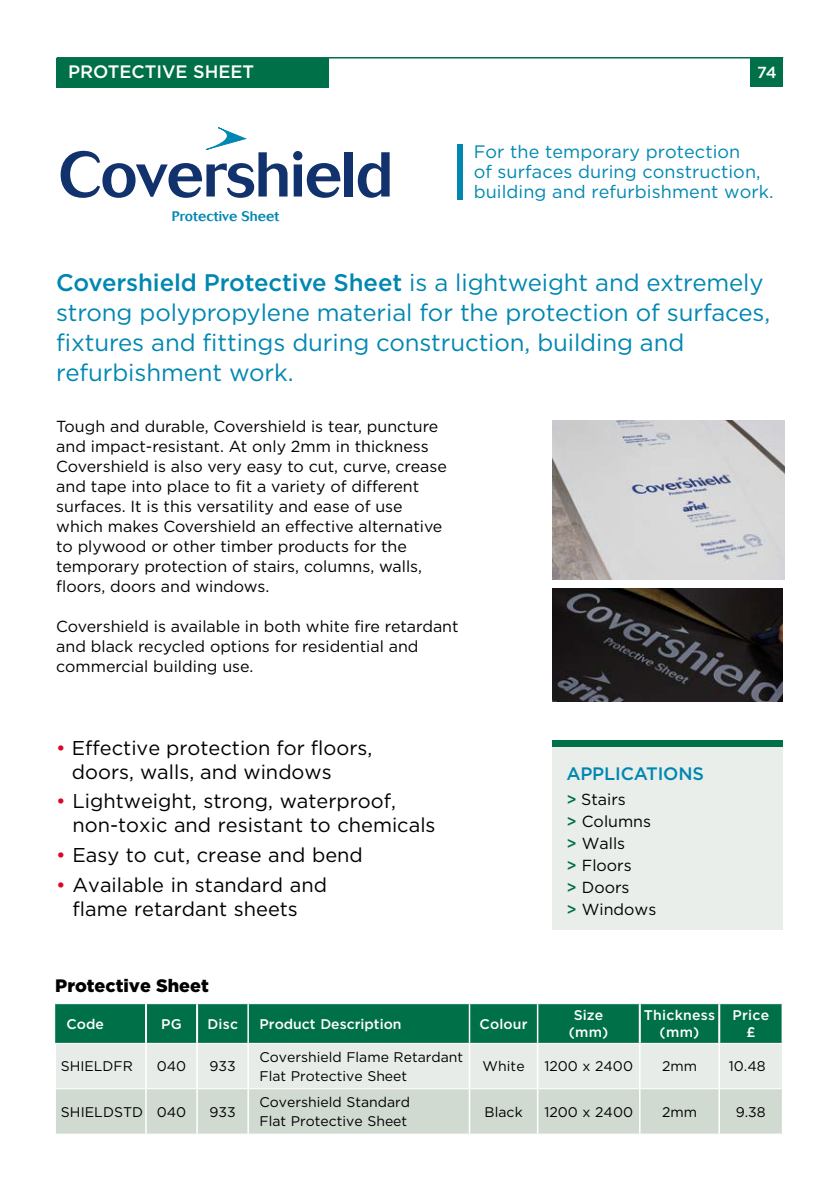
<style>
.page{position:relative;width:840px;height:1191px;background:#fff}
.page>*{position:absolute;margin:0;border:0;box-sizing:border-box;transform-origin:0 0}
.t1{font:500 62.6px "Cosmos";letter-spacing:-.02em;color:#12326e}
.t2{font:24px/30px "Gotham";letter-spacing:-.005em;color:#0087b1}
.t3{font:20px/24px "Gotham";color:#000}
.t4{font:18px/20px "Gotham";letter-spacing:.005em;color:#0087b1}
.t5{font:500 18px "Gotham";color:#fff}
.t6{font:900 18px "Gotham";color:#000}
.t7{font:500 18px "Gotham";letter-spacing:-.01em;color:#0087b1}
.t8{font:16px/20px "Gotham";color:#000}
.t9{font:500 16px "Gotham";color:#fff}
.t10{font:14px/18.8px "Gotham";color:#000}
.t11{font:500 14px/16.8px "Gotham";letter-spacing:.01em;color:#fff;text-align:center}
.t12{font:500 13.6px "Cosmos";letter-spacing:.005em;color:#0087b1}
.s1{font-weight:500}
.s2{color:#db0626}
.s3{font-weight:500;color:#007048}
</style>
<div class="page">
<div style="left:750px;top:57px;width:32px;height:30px;background:#007048"></div>
<div style="left:57px;top:58px;width:272px;height:29px;background:#007048"></div>
<hr style="left:57px;top:57px;width:725px;height:2px;background:#007048">
<img style="left:552px;top:420px;width:232px;height:160px">
<div style="left:551px;top:740px;width:231px;height:189px;background:#eaeeea"></div>
<div style="left:551px;top:740px;width:231px;height:7px;background:#007048"></div>
<svg style="left:55px;top:1004px;width:726px;height:129px;background:#9bc1b0"></svg>
<hr style="left:468px;top:1004px;width:2px;height:38px;background:#fff">
<hr style="left:536px;top:1004px;width:2px;height:38px;background:#fff">
<hr style="left:145px;top:1004px;width:2px;height:38px;background:#fff">
<hr style="left:196px;top:1004px;width:2px;height:38px;background:#fff">
<hr style="left:638px;top:1004px;width:2px;height:38px;background:#fff">
<hr style="left:717px;top:1004px;width:2px;height:38px;background:#fff">
<hr style="left:54px;top:1043px;width:2px;height:45px;background:#fff">
<hr style="left:54px;top:1088px;width:2px;height:45px;background:#fff">
<hr style="left:54px;top:1042px;width:92px;height:1px;background:#fff">
<hr style="left:56px;top:1088px;width:89px;height:1px;background:#fff">
<hr style="left:249px;top:1042px;width:220px;height:1px;background:#fff">
<hr style="left:249px;top:1088px;width:219px;height:1px;background:#fff">
<hr style="left:469px;top:1042px;width:68px;height:1px;background:#fff">
<hr style="left:470px;top:1088px;width:66px;height:1px;background:#fff">
<hr style="left:537px;top:1042px;width:102px;height:1px;background:#fff">
<hr style="left:538px;top:1088px;width:100px;height:1px;background:#fff">
<hr style="left:146px;top:1042px;width:51px;height:1px;background:#fff">
<hr style="left:197px;top:1042px;width:50px;height:1px;background:#fff">
<hr style="left:639px;top:1042px;width:79px;height:1px;background:#fff">
<hr style="left:718px;top:1042px;width:65px;height:1px;background:#fff">
<hr style="left:147px;top:1088px;width:49px;height:1px;background:#fff">
<hr style="left:198px;top:1088px;width:49px;height:1px;background:#fff">
<hr style="left:640px;top:1088px;width:78px;height:1px;background:#fff">
<hr style="left:719px;top:1088px;width:62px;height:1px;background:#fff">
<hr style="left:468px;top:1043px;width:2px;height:45px;background:#fff">
<hr style="left:468px;top:1088px;width:2px;height:45px;background:#fff">
<hr style="left:536px;top:1043px;width:2px;height:45px;background:#fff">
<hr style="left:536px;top:1088px;width:2px;height:45px;background:#fff">
<hr style="left:145px;top:1043px;width:2px;height:45px;background:#fff">
<hr style="left:196px;top:1043px;width:2px;height:45px;background:#fff">
<hr style="left:638px;top:1043px;width:2px;height:45px;background:#fff">
<hr style="left:718px;top:1043px;width:1px;height:45px;background:#fff">
<hr style="left:145px;top:1088px;width:2px;height:45px;background:#fff">
<hr style="left:196px;top:1088px;width:2px;height:45px;background:#fff">
<hr style="left:638px;top:1088px;width:2px;height:45px;background:#fff">
<hr style="left:718px;top:1088px;width:1px;height:45px;background:#fff">
<hr style="left:247px;top:1004px;width:2px;height:39px;background:#fff">
<hr style="left:247px;top:1043px;width:2px;height:45px;background:#fff">
<hr style="left:247px;top:1088px;width:2px;height:45px;background:#fff">
<svg style="left:206px;top:128px;width:39px;height:22px"></svg>
<div style="left:456px;top:144px;width:6px;height:56px;background:#0087b1"></div>
<img style="left:552px;top:588px;width:230px;height:113px">
<p class="t5" style="left:68px;top:62px;width:187px">PROTECTIVE SHEET</p>
<p class="t9" style="left:756px;top:63px;width:21px">74</p>
<h1 class="t1" style="left:58px;top:139px;width:336px">Covershield</h1>
<p class="t12" style="left:172px;top:208px;width:109px">Protective Sheet</p>
<p class="t4" style="left:473px;top:142px;width:301px">For the temporary protection<br>of surfaces during construction, building and refurbishment work.</p>
<h2 class="t2" style="left:56px;top:267px;width:715px"><span class="s1">Covershield Protective Sheet</span> is a lightweight and extremely strong polypropylene material for the protection of surfaces, fixtures and fittings during construction, building and refurbishment work.</h2>
<p class="t8" style="left:56px;top:416px;width:392px">Tough and durable, Covershield is tear, puncture and impact-resistant. At only 2mm in thickness Covershield is also very easy to cut, curve, crease and tape into place to fit a variety of different surfaces. It is this versatility and ease of use which makes Covershield an effective alternative to plywood or other timber products for the temporary protection of stairs, columns, walls, floors, doors and windows.</p>
<p class="t8" style="left:56px;top:616px;width:403px">Covershield is available in both white fire retardant and black recycled options for residential and commercial building use.</p>
<p class="t3" style="left:72px;top:735px;width:302px;text-indent:-16px"><span class="s2">•</span> Effective protection for floors, doors, walls, and windows</p>
<p class="t3" style="left:72px;top:789px;width:364px;text-indent:-16px"><span class="s2">•</span> Lightweight, strong, waterproof, non-toxic and resistant to chemicals</p>
<p class="t3" style="left:56px;top:842px;width:308px"><span class="s2">•</span> Easy to cut, crease and bend</p>
<p class="t3" style="left:72px;top:872px;width:256px;text-indent:-16px"><span class="s2">•</span> Available in standard and flame retardant sheets</p>
<p class="t7" style="left:566px;top:763px;width:139px">APPLICATIONS</p>
<p class="t8" style="left:566px;top:788px;width:91px;line-height:22px"><span class="s3">&gt;</span> Stairs<br><span class="s3">&gt;</span> Columns <span class="s3">&gt;</span> Walls<br><span class="s3">&gt;</span> Floors<br><span class="s3">&gt;</span> Doors<br><span class="s3">&gt;</span> Windows</p>
<p class="t6" style="left:55px;top:974px;width:155px">Protective Sheet</p>
<p class="t11" style="left:66px;top:1015px;width:39px">Code</p>
<p class="t11" style="left:161px;top:1015px;width:22px">PG</p>
<p class="t11" style="left:207px;top:1015px;width:32px">Disc</p>
<p class="t11" style="left:259px;top:1015px;width:143px">Product Description</p>
<p class="t11" style="left:479px;top:1015px;width:49px">Colour</p>
<p class="t11" style="left:568px;top:1006px;width:41px">Size (mm)</p>
<p class="t11" style="left:643px;top:1006px;width:73px">Thickness (mm)</p>
<p class="t11" style="left:732px;top:1006px;width:38px">Price £</p>
<p class="t10" style="left:61px;top:1056px;width:73px">SHIELDFR</p>
<p class="t10" style="left:157px;top:1056px;width:31px">040</p>
<p class="t10" style="left:209px;top:1056px;width:28px">933</p>
<p class="t10" style="left:259px;top:1047px;width:205px">Covershield Flame Retardant<br>Flat Protective Sheet</p>
<p class="t10" style="left:482px;top:1056px;width:44px">White</p>
<p class="t10" style="left:544px;top:1056px;width:90px">1200 x 2400</p>
<p class="t10" style="left:661px;top:1056px;width:37px">2mm</p>
<p class="t10" style="left:728px;top:1056px;width:38px">10.48</p>
<p class="t10" style="left:61px;top:1102px;width:127px">SHIELDSTD 040</p>
<p class="t10" style="left:209px;top:1102px;width:28px">933</p>
<p class="t10" style="left:259px;top:1092px;width:152px">Covershield Standard<br>Flat Protective Sheet</p>
<p class="t10" style="left:484px;top:1101px;width:40px">Black</p>
<p class="t10" style="left:544px;top:1101px;width:90px">1200 x 2400</p>
<p class="t10" style="left:661px;top:1101px;width:37px">2mm</p>
<p class="t10" style="left:735px;top:1101px;width:31px">9.38</p>
</div>
